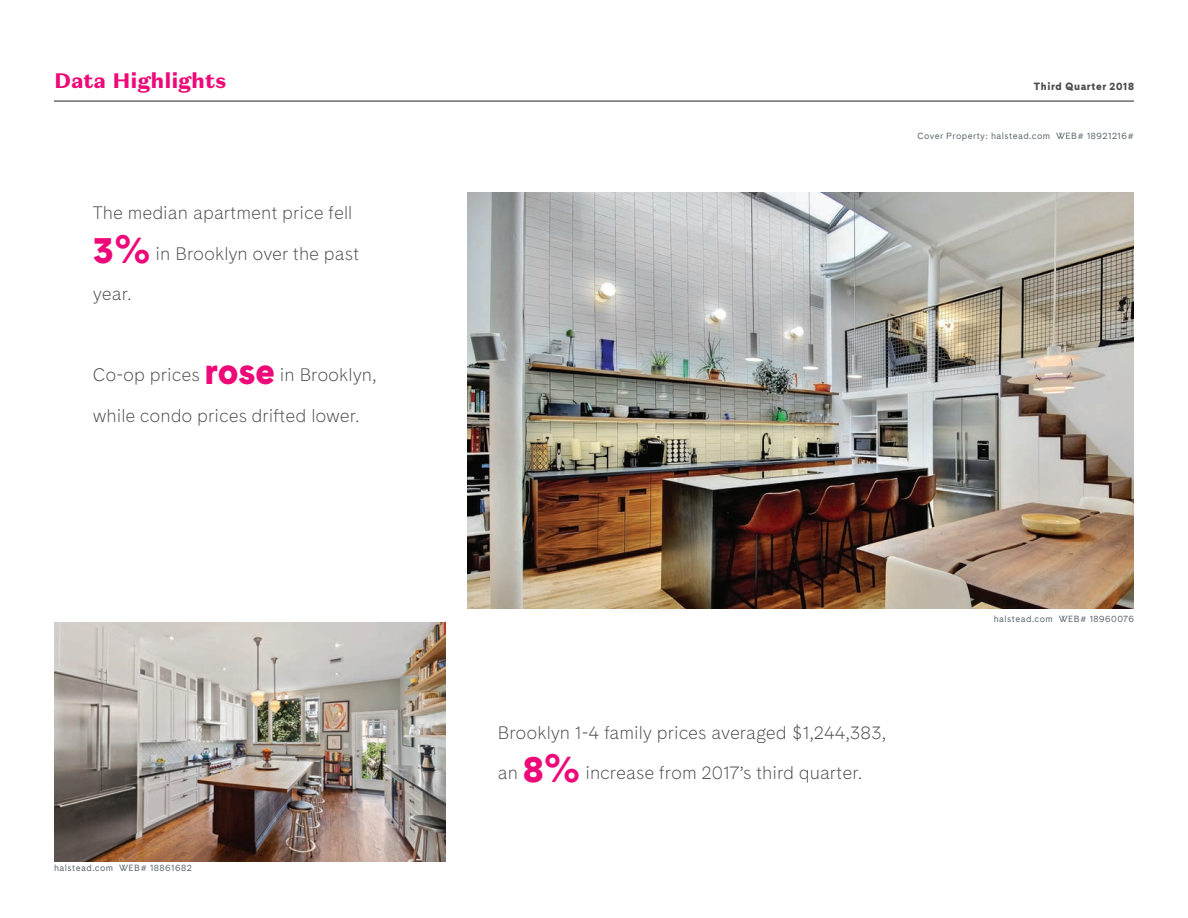
<style>
.page{position:relative;width:1188px;height:918px;background:#fff}
.page>*{position:absolute;margin:0;border:0;box-sizing:border-box;transform-origin:0 0}
.t1{font:900 21px "Domaine Sans Text";letter-spacing:-.005em;color:#ed0978}
.t2{font:300 18px "Cadiz";color:#4b4c4d}
.t3{font:900 10.5px "Cadiz";letter-spacing:.06em;color:#4b4c4d}
.t4{font:9px "Cadiz";letter-spacing:.05em;color:#5d6a71}
.s1{font-weight:900;font-size:36px;color:#ed0978}
</style>
<div class="page">
<img style="left:468px;top:192px;width:666px;height:416px">
<hr style="left:54px;top:101px;width:1080px;height:1px;background:#231f20">
<img style="left:54px;top:622px;width:391px;height:240px">
<p class="t1" style="left:54px;top:67px;width:174px">Data Highlights</p>
<p class="t2" style="left:93px;top:202px;width:261px">The median apartment price fell</p>
<p class="t2" style="left:93px;top:243px;width:268px"><span class="s1">3%</span> in Brooklyn over the past</p>
<p class="t2" style="left:93px;top:283px;width:40px">year.</p>
<p class="t2" style="left:93px;top:364px;width:285px">Co-op prices <span class="s1">rose</span> in Brooklyn,</p>
<p class="t2" style="left:93px;top:405px;width:268px">while condo prices drifted lower.</p>
<p class="t4" style="left:54px;top:863px;width:139px">halstead.com WEB# 18861682</p>
<p class="t3" style="left:1034px;top:80px;width:102px">Third Quarter 2018</p>
<p class="t4" style="left:917px;top:131px;width:218px">Cover Property: halstead.com WEB# 18921216#</p>
<p class="t2" style="left:498px;top:721px;width:390px">Brooklyn 1-4 family prices averaged $1,244,383,</p>
<p class="t2" style="left:498px;top:762px;width:365px">an <span class="s1">8%</span> increase from 2017’s third quarter.</p>
<p class="t4" style="left:994px;top:614px;width:142px">halstead.com WEB# 18960076</p>
</div>
